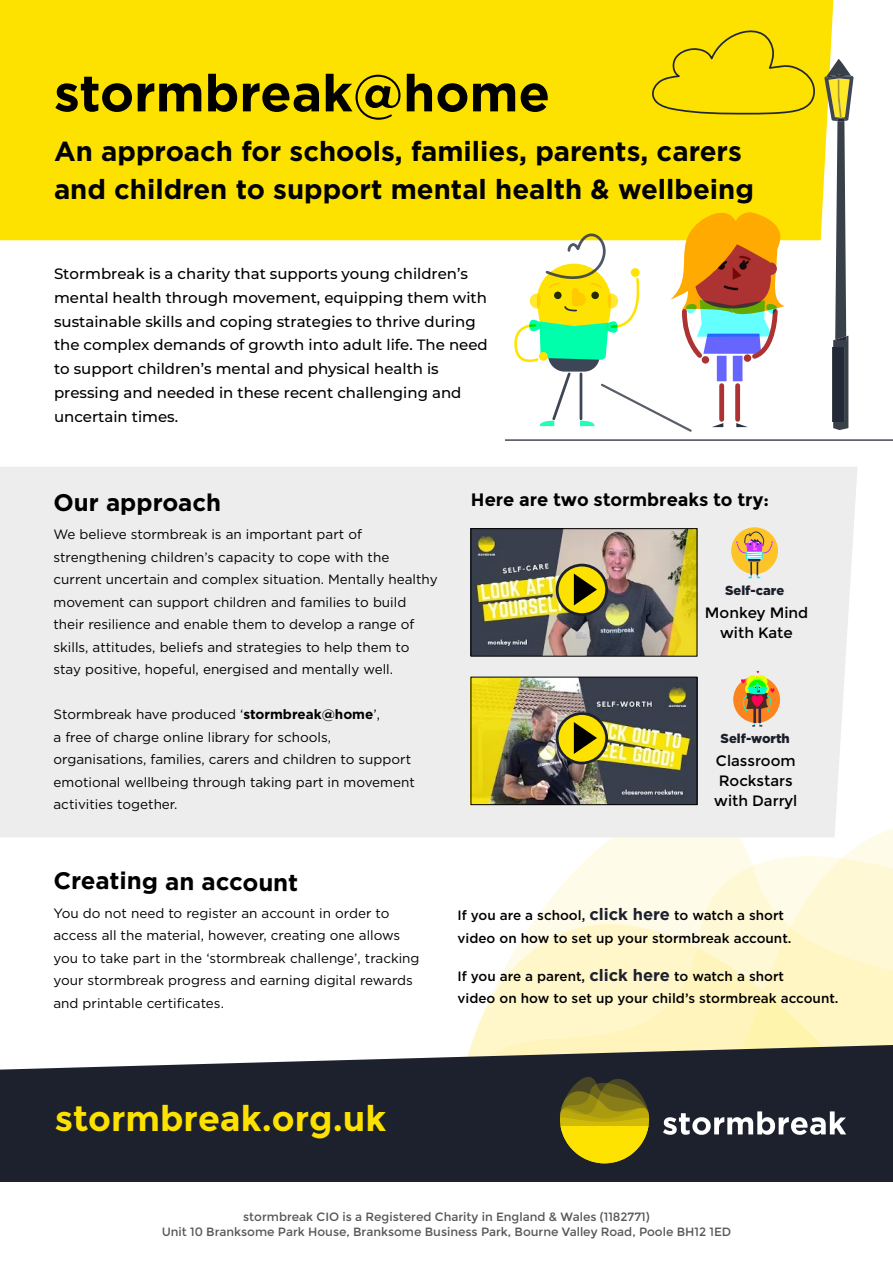
<style>
.page{position:relative;width:893px;height:1263px;background:#fff}
.page>*{position:absolute;margin:0;border:0;box-sizing:border-box;transform-origin:0 0}
.t1{font:700 51.45px "Gotham";color:#000}
.t2{font:700 35.25px "Montserrat";color:#fde200}
.t3{font:700 27.45px/38px "Gotham";color:#000}
.t4{font:700 24px "Gotham";letter-spacing:-.01em;color:#000}
.t5{font:700 18px "Montserrat";color:#000}
.t6{font:500 15px/23.7px "Montserrat";color:#000}
.t7{font:15px/20.1px "Montserrat";color:#000;text-align:center}
.t8{font:13.5px/22.5px "Gotham";color:#000}
.t9{font:500 13.5px/22.5px "Gotham";color:#000}
.t10{font:900 12.9px "Gotham";color:#1c202c}
.t11{font:12px/15px "Montserrat";color:#575756;text-align:center}
.s1{font-weight:700}
.s2{font-weight:700;font-size:16.5px;color:#1d212e}
</style>
<div class="page">
<svg style="left:591px;top:829px;width:302px;height:27px;fill:#fffbe9"></svg>
<div style="left:0;top:467px;width:857px;height:370px;background:#ededed"></div>
<div style="left:0;top:0;width:833px;height:240px;background:#fde200"></div>
<div style="left:0;top:1057px;width:455px;height:125px;background:#1d212e"></div>
<svg style="left:455px;top:856px;width:438px;height:326px;background:#adaa93"></svg>
<img style="left:473px;top:530px;width:222px;height:125px">
<div style="left:471px;top:528px;width:226px;height:129px;border:1px solid #000"></div>
<svg style="left:557px;top:565px;width:50px;height:50px"></svg>
<div style="left:556px;top:564px;width:52px;height:52px;border:3px solid #1d212e;border-radius:50%"></div>
<svg style="left:574px;top:573px;width:23px;height:32px"></svg>
<img style="left:473px;top:679px;width:222px;height:124px">
<div style="left:471px;top:677px;width:226px;height:128px;border:1px solid #000"></div>
<svg style="left:557px;top:713px;width:50px;height:50px"></svg>
<div style="left:556px;top:712px;width:52px;height:52px;border:3px solid #1d212e;border-radius:50%"></div>
<svg style="left:574px;top:722px;width:23px;height:32px"></svg>
<div style="left:731px;top:527px;width:47px;height:47px;background:#fdc429;border-radius:50%"></div>
<svg style="left:736px;top:526px;width:37px;height:52px"></svg>
<div style="left:733px;top:676px;width:47px;height:47px;background:#fc841f;border-radius:50%"></div>
<svg style="left:740px;top:671px;width:35px;height:56px"></svg>
<svg style="left:652px;top:29px;width:165px;height:87px;background:#f1d702"></svg>
<svg style="left:824px;top:59px;width:29px;height:371px"></svg>
<svg style="left:514px;top:200px;width:277px;height:232px"></svg>
<hr style="left:505px;top:439px;width:388px;height:2px;background:#595e69">
<h1 class="t1" style="left:54px;top:59px;width:498px">stormbreak@home</h1>
<h3 class="t3" style="left:54px;top:132px;width:701px">An approach for schools, families, parents, carers and children to support mental health &amp; wellbeing</h3>
<p class="t6" style="left:54px;top:262px;width:435px">Stormbreak is a charity that supports young children’s mental health through movement, equipping them with sustainable skills and coping strategies to thrive during the complex demands of growth into adult life. The need to support children’s mental and physical health is pressing and needed in these recent challenging and uncertain times.</p>
<h3 class="t4" style="left:54px;top:486px;width:169px">Our approach</h3>
<p class="t8" style="left:54px;top:523px;width:386px">We believe stormbreak is an important part of strengthening children’s capacity to cope with the current uncertain and complex situation. Mentally healthy movement can support children and families to build their resilience and enable them to develop a range of skills, attitudes, beliefs and strategies to help them to stay positive, hopeful, energised and mentally well.</p>
<p class="t8" style="left:54px;top:703px;width:363px">Stormbreak have produced ‘<span class="s1">stormbreak@home</span>’,<br>a free of charge online library for schools, organisations, families, carers and children to support emotional wellbeing through taking part in movement activities together.</p>
<h3 class="t4" style="left:53px;top:865px;width:247px">Creating an account</h3>
<h3 class="t5" style="left:471px;top:489px;width:299px">Here are two stormbreaks to try:</h3>
<p class="t10" style="left:725px;top:581px;width:61px">Self-care</p>
<p class="t7" style="left:705px;top:603px;width:105px">Monkey Mind with Kate</p>
<p class="t10" style="left:720px;top:730px;width:71px">Self-worth</p>
<p class="t7" style="left:714px;top:751px;width:85px">Classroom<br>Rockstars with Darryl</p>
<p class="t8" style="left:54px;top:901px;width:368px">You do not need to register an account in order to access all the material, however, creating one allows you to take part in the ‘stormbreak challenge’, tracking your stormbreak progress and earning digital rewards and printable certificates.</p>
<p class="t9" style="left:457px;top:904px;width:336px">If you are a school, <span class="s2">click here</span> to watch a short video on how to set up your stormbreak account.</p>
<p class="t9" style="left:457px;top:964px;width:383px">If you are a parent, <span class="s2">click here</span> to watch a short<br>video on how to set up your child’s stormbreak account.</p>
<h2 class="t2" style="left:55px;top:1098px;width:333px">stormbreak.org.uk</h2>
<p class="t11" style="left:162px;top:1209px;width:571px">stormbreak CIO is a Registered Charity in England &amp; Wales (1182771)<br>Unit 10 Branksome Park House, Branksome Business Park, Bourne Valley Road, Poole BH12 1ED</p>
</div>
